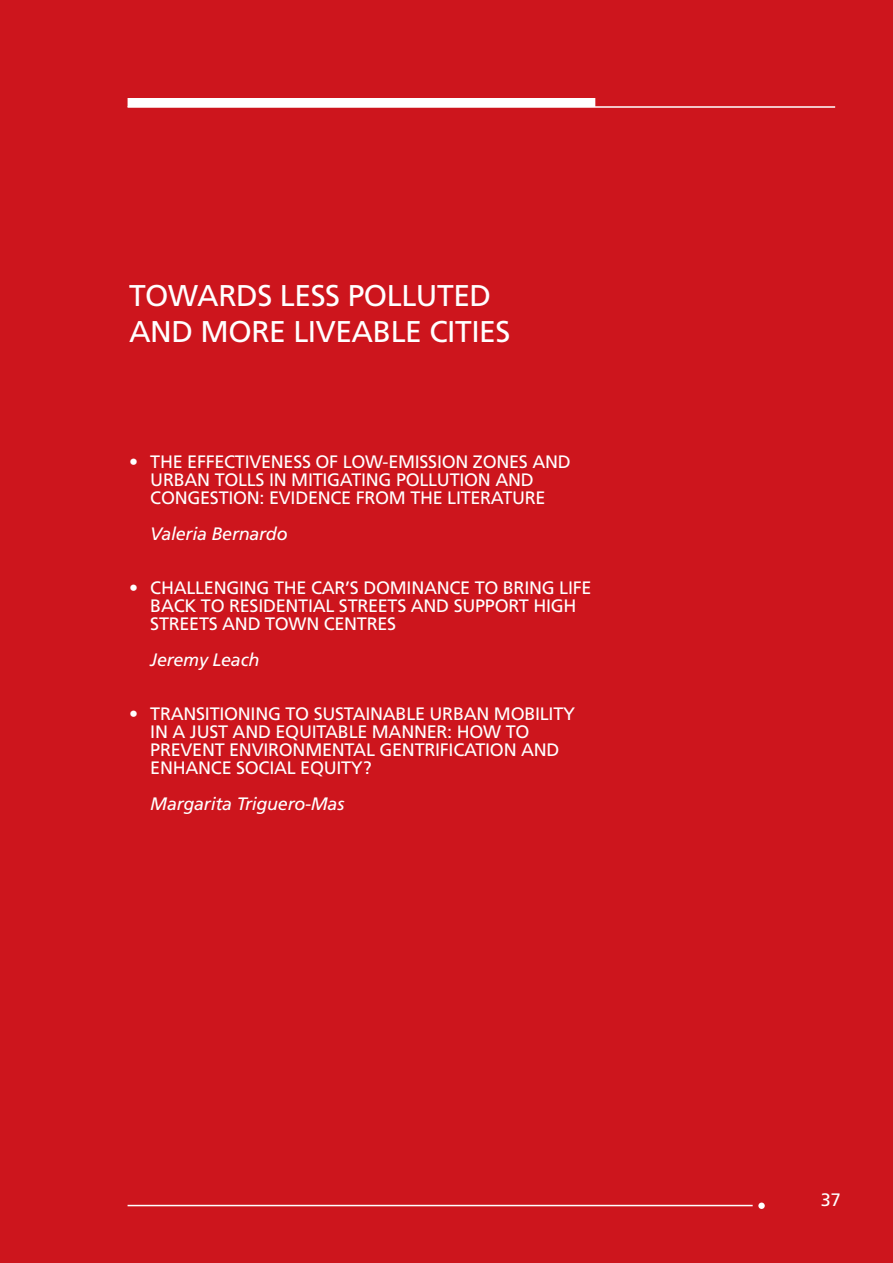
<style>
.page{position:relative;width:893px;height:1263px;background:#cd151d}
.page>*{position:absolute;margin:0;border:0;box-sizing:border-box;transform-origin:0 0}
.t1{font:30px/36px "Frutiger";letter-spacing:-.015em;color:#fff}
.t2{font:18px/18px "Frutiger";letter-spacing:-.015em;color:#fff}
.t3{font:italic 18px "Frutiger";letter-spacing:-.015em;color:#fff}
</style>
<div class="page">
<hr style="left:128px;top:106px;width:707px;height:2px;background:#fff">
<div style="left:128px;top:98px;width:467px;height:9px;background:#fff"></div>
<hr style="left:128px;top:1205px;width:625px;height:1px;background:#fff">
<div style="left:758px;top:1202px;width:7px;height:7px;background:#fff;border-radius:50%"></div>
<h1 class="t1" style="left:129px;top:277px;width:383px">TOWARDS LESS POLLUTED<br>AND MORE LIVEABLE CITIES</h1>
<p class="t2" style="left:150px;top:453px;width:422px;text-indent:-21px">• THE EFFECTIVENESS OF LOW-EMISSION ZONES AND<br>URBAN TOLLS IN MITIGATING POLLUTION AND<br>CONGESTION: EVIDENCE FROM THE LITERATURE</p>
<p class="t3" style="left:150px;top:523px;width:139px">Valeria Bernardo</p>
<p class="t2" style="left:150px;top:579px;width:443px;text-indent:-21px">• CHALLENGING THE CAR’S DOMINANCE TO BRING LIFE<br>BACK TO RESIDENTIAL STREETS AND SUPPORT HIGH<br>STREETS AND TOWN CENTRES</p>
<p class="t3" style="left:150px;top:649px;width:111px">Jeremy Leach</p>
<p class="t2" style="left:150px;top:705px;width:426px;text-indent:-21px">• TRANSITIONING TO SUSTAINABLE URBAN MOBILITY IN A JUST AND EQUITABLE MANNER: HOW TO PREVENT ENVIRONMENTAL GENTRIFICATION AND ENHANCE SOCIAL EQUITY?</p>
<p class="t3" style="left:150px;top:793px;width:196px">Margarita Triguero-Mas</p>
<p class="t2" style="left:821px;top:1191px;width:22px">37</p>
</div>
